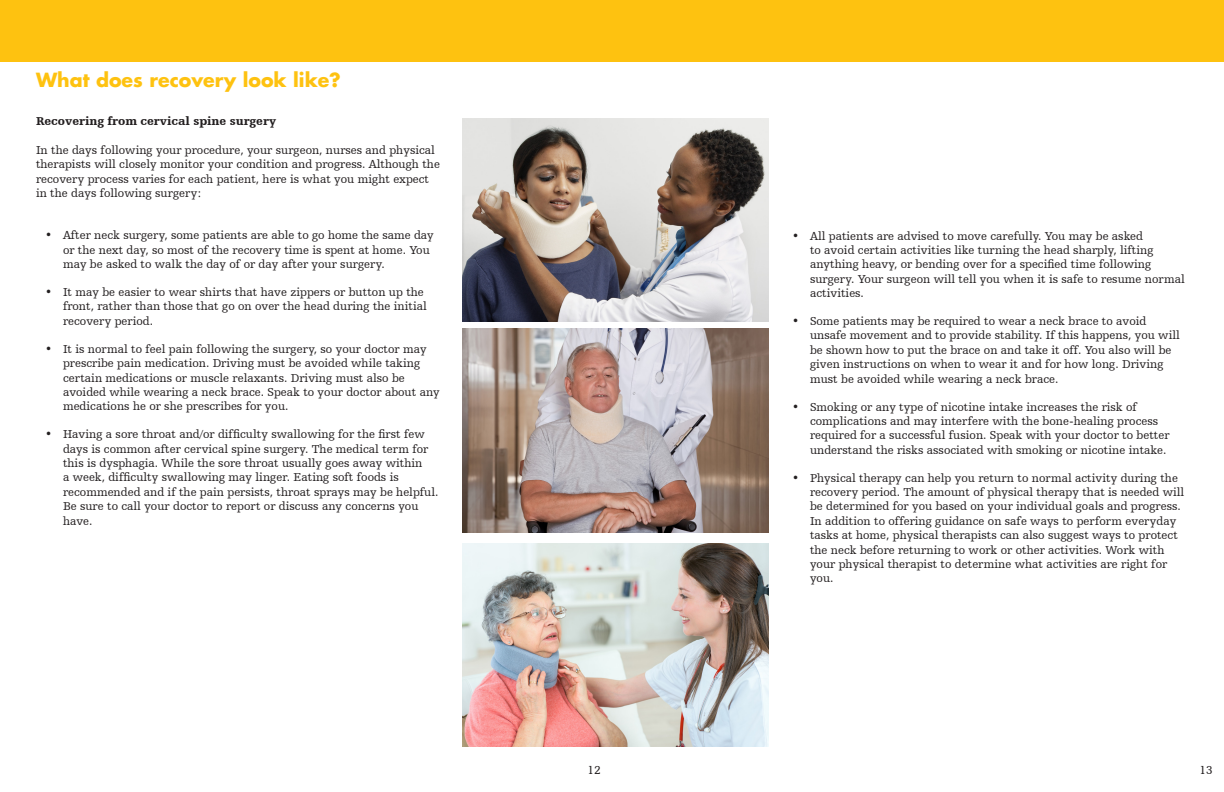
<style>
.page{position:relative;width:1224px;height:792px;background:#fff}
.page>*{position:absolute;margin:0;border:0;box-sizing:border-box;transform-origin:0 0}
.Gold_header{font:700 19px "Futura For Stryker";color:#fec210}
.Body_text{font:12px/14.4px "Humanist Slabserif 712 BT";color:#231f20}
.Body_text-2{font:900 12px "Humanist Slabserif 712 BT";color:#231f20}
</style>
<div class="page">
<div style="left:0;top:0;width:629px;height:61px;background:#fec210"></div>
<div style="left:584px;top:0;width:640px;height:61px;background:#fec210"></div>
<img style="left:463px;top:118px;width:306px;height:204px">
<img style="left:463px;top:329px;width:306px;height:204px">
<img style="left:463px;top:543px;width:306px;height:204px">
<p class="Gold_header" style="left:36px;top:67px;width:306px">What does recovery look like?</p>
<p class="Body_text-2" style="left:36px;top:114px;width:242px">Recovering from cervical spine surgery</p>
<p class="Body_text" style="left:36px;top:142px;width:405px">In the days following your procedure, your surgeon, nurses and physical therapists will closely monitor your condition and progress. Although the recovery process varies for each patient, here is what you might expect in the days following surgery:</p>
<p class="Body_text" style="left:63px;top:228px;width:372px;text-indent:-18px">• After neck surgery, some patients are able to go home the same day or the next day, so most of the recovery time is spent at home. You may be asked to walk the day of or day after your surgery.</p>
<p class="Body_text" style="left:63px;top:285px;width:365px;text-indent:-18px">• It may be easier to wear shirts that have zippers or button up the front, rather than those that go on over the head during the initial recovery period.</p>
<p class="Body_text" style="left:63px;top:341px;width:378px;text-indent:-18px">• It is normal to feel pain following the surgery, so your doctor may prescribe pain medication. Driving must be avoided while taking certain medications or muscle relaxants. Driving must also be avoided while wearing a neck brace. Speak to your doctor about any medications he or she prescribes for you.</p>
<p class="Body_text" style="left:63px;top:427px;width:377px;text-indent:-18px">• Having a sore throat and/or difficulty swallowing for the first few days is common after cervical spine surgery. The medical term for this is dysphagia. While the sore throat usually goes away within<br>a week, difficulty swallowing may linger. Eating soft foods is recommended and if the pain persists, throat sprays may be helpful.<br>Be sure to call your doctor to report or discuss any concerns you have.</p>
<p class="Body_text" style="left:588px;top:763px;width:15px">12</p>
<p class="Body_text" style="left:810px;top:228px;width:376px;text-indent:-18px">• All patients are advised to move carefully. You may be asked<br>to avoid certain activities like turning the head sharply, lifting anything heavy, or bending over for a specified time following surgery. Your surgeon will tell you when it is safe to resume normal activities.</p>
<p class="Body_text" style="left:810px;top:314px;width:371px;text-indent:-18px">• Some patients may be required to wear a neck brace to avoid unsafe movement and to provide stability. If this happens, you will be shown how to put the brace on and take it off. You also will be given instructions on when to wear it and for how long. Driving must be avoided while wearing a neck brace.</p>
<p class="Body_text" style="left:810px;top:399px;width:361px;text-indent:-18px">• Smoking or any type of nicotine intake increases the risk of complications and may interfere with the bone-healing process required for a successful fusion. Speak with your doctor to better understand the risks associated with smoking or nicotine intake.</p>
<p class="Body_text" style="left:810px;top:470px;width:376px;text-indent:-18px">• Physical therapy can help you return to normal activity during the recovery period. The amount of physical therapy that is needed will be determined for you based on your individual goals and progress.<br>In addition to offering guidance on safe ways to perform everyday tasks at home, physical therapists can also suggest ways to protect the neck before returning to work or other activities. Work with your physical therapist to determine what activities are right for you.</p>
<p class="Body_text" style="left:1200px;top:763px;width:15px">13</p>
</div>
